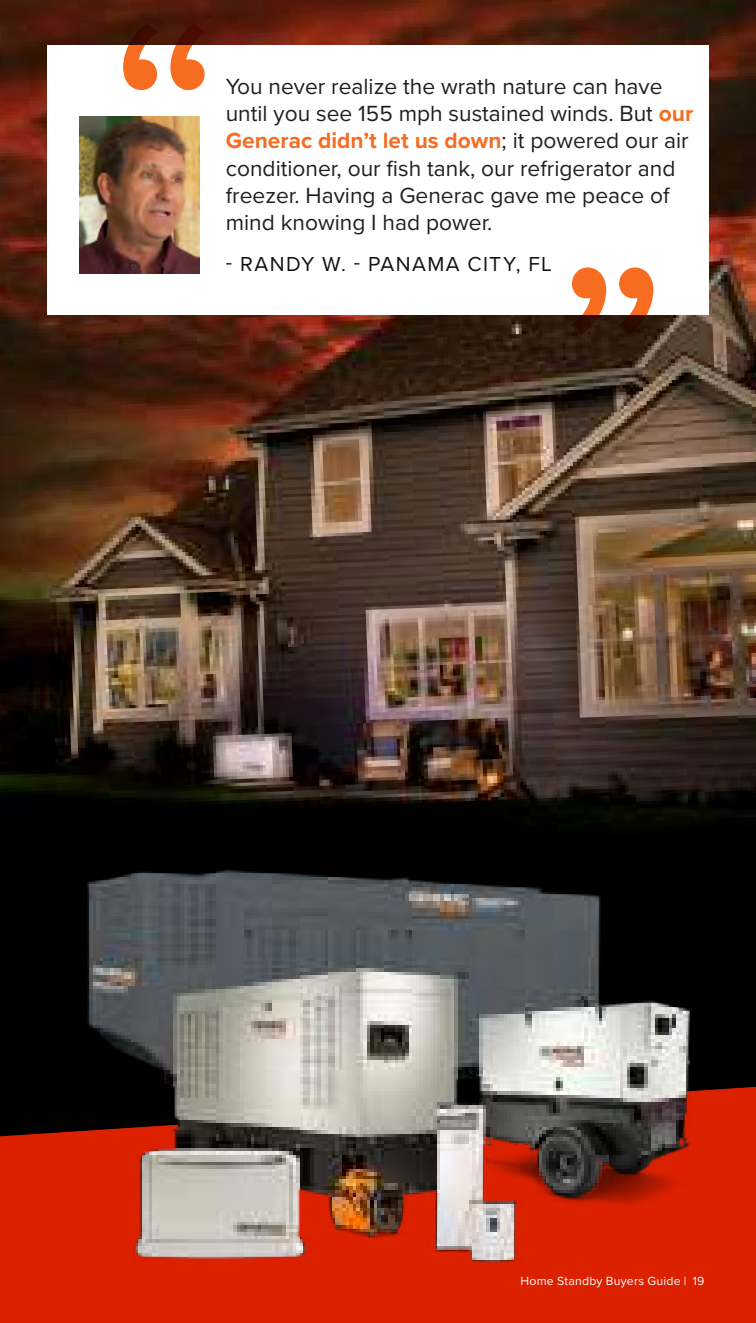
<style>
.page{position:relative;width:756px;height:1323px;background:#fff}
.page>*{position:absolute;margin:0;border:0;box-sizing:border-box;transform-origin:0 0}
.t1{font:294.88px "Proxima Nova";color:#f66c20}
.t2{font:22.75px/27.3px "Proxima Nova";color:#241f1f}
.t3{font:21px "Proxima Nova";letter-spacing:.07em;color:#111213}
.t4{font:12.25px "Proxima Nova";letter-spacing:.02em;color:#fff}
.s1{font-weight:700;color:#f66c20}
</style>
<div class="page">
<img style="left:0;top:0;width:756px;height:1084px">
<div style="left:47px;top:46px;width:662px;height:269px;background:#fff"></div>
<svg style="left:0;top:1084px;width:756px;height:239px;background:#cb1e00"></svg>
<img style="left:80px;top:116px;width:120px;height:158px">
<img style="left:47px;top:817px;width:684px;height:481px">
<h1 class="t1" style="left:107px;top:-95px;width:117px">“</h1>
<p class="t2" style="left:226px;top:72px;width:469px">You never realize the wrath nature can have until you see 155 mph sustained winds. But <span class="s1">our Generac didn’t let us down</span>; it powered our air conditioner, our fish tank, our refrigerator and freezer. Having a Generac gave me peace of mind knowing I had power.</p>
<p class="t3" style="left:226px;top:249px;width:328px">- RANDY W. - PANAMA CITY, FL</p>
<h1 class="t1" style="left:554px;top:149px;width:117px">”</h1>
<p class="t4" style="left:521px;top:1272px;width:185px">Home Standby Buyers Guide | 19</p>
</div>
